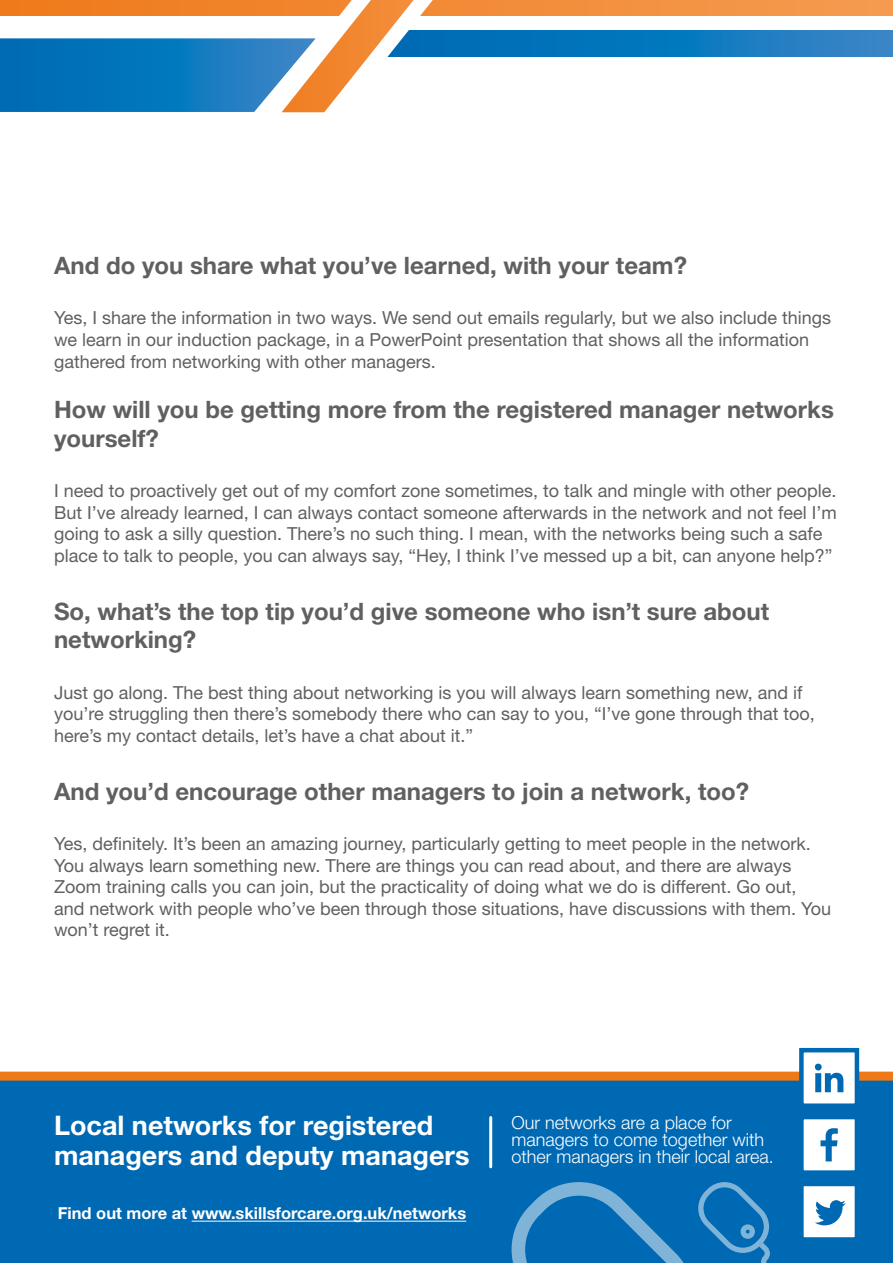
<style>
.page{position:relative;width:893px;height:1263px;background:#fff}
.page>*{position:absolute;margin:0;border:0;box-sizing:border-box;transform-origin:0 0}
.t1{font:700 27px/29.2px "Helvetica Neue LT Std";color:#fff}
.t2{font:700 24px/28.8px "Helvetica Neue LT Std";color:#606060}
.t3{font:18px/21.6px "Helvetica Neue LT Std";color:#606060}
.t4{font:300 18px/17.2px "Helvetica Neue LT Std";color:#fff}
.t5{font:700 16.5px "Helvetica Neue LT Std";color:#fff}
</style>
<div class="page">
<svg style="left:526px;top:31px;width:367px;height:25px"></svg>
<div style="left:0;top:0;width:893px;height:16px;background:#f39446"></div>
<svg style="left:0;top:0;width:526px;height:113px"></svg>
<div style="left:0;top:1071px;width:893px;height:192px;background:#0069b3"></div>
<hr style="left:192px;top:1221px;width:274px;height:1px;background:#fff">
<hr style="left:489px;top:1117px;width:3px;height:50px;background:#fff">
<svg style="left:797px;top:1047px;width:64px;height:197px"></svg>
<svg style="left:512px;top:1182px;width:262px;height:81px"></svg>
<h2 class="t2" style="left:54px;top:250px;width:634px">And do you share what you’ve learned, with your team?</h2>
<p class="t3" style="left:54px;top:307px;width:779px">Yes, I share the information in two ways. We send out emails regularly, but we also include things we learn in our induction package, in a PowerPoint presentation that shows all the information gathered from networking with other managers.</p>
<h2 class="t2" style="left:54px;top:394px;width:781px">How will you be getting more from the registered manager networks yourself?</h2>
<p class="t3" style="left:54px;top:480px;width:784px">I need to proactively get out of my comfort zone sometimes, to talk and mingle with other people.<br>But I’ve already learned, I can always contact someone afterwards in the network and not feel I’m going to ask a silly question. There’s no such thing. I mean, with the networks being such a safe place to talk to people, you can always say, “Hey, I think I’ve messed up a bit, can anyone help?”</p>
<h2 class="t2" style="left:54px;top:596px;width:717px">So, what’s the top tip you’d give someone who isn’t sure about networking?</h2>
<p class="t3" style="left:54px;top:681px;width:762px">Just go along. The best thing about networking is you will always learn something new, and if you’re struggling then there’s somebody there who can say to you, “I’ve gone through that too, here’s my contact details, let’s have a chat about it.”</p>
<h2 class="t2" style="left:54px;top:776px;width:697px">And you’d encourage other managers to join a network, too?</h2>
<p class="t3" style="left:54px;top:832px;width:779px">Yes, definitely. It’s been an amazing journey, particularly getting to meet people in the network.<br>You always learn something new. There are things you can read about, and there are always Zoom training calls you can join, but the practicality of doing what we do is different. Go out, and network with people who’ve been through those situations, have discussions with them. You won’t regret it.</p>
<h1 class="t1" style="left:54px;top:1110px;width:417px">Local networks for registered managers and deputy managers</h1>
<p class="t5" style="left:58px;top:1203px;width:410px">Find out more at www.skillsforcare.org.uk/networks</p>
<p class="t4" style="left:512px;top:1113px;width:264px">Our networks are a place for managers to come together with other managers in their local area.</p>
</div>
